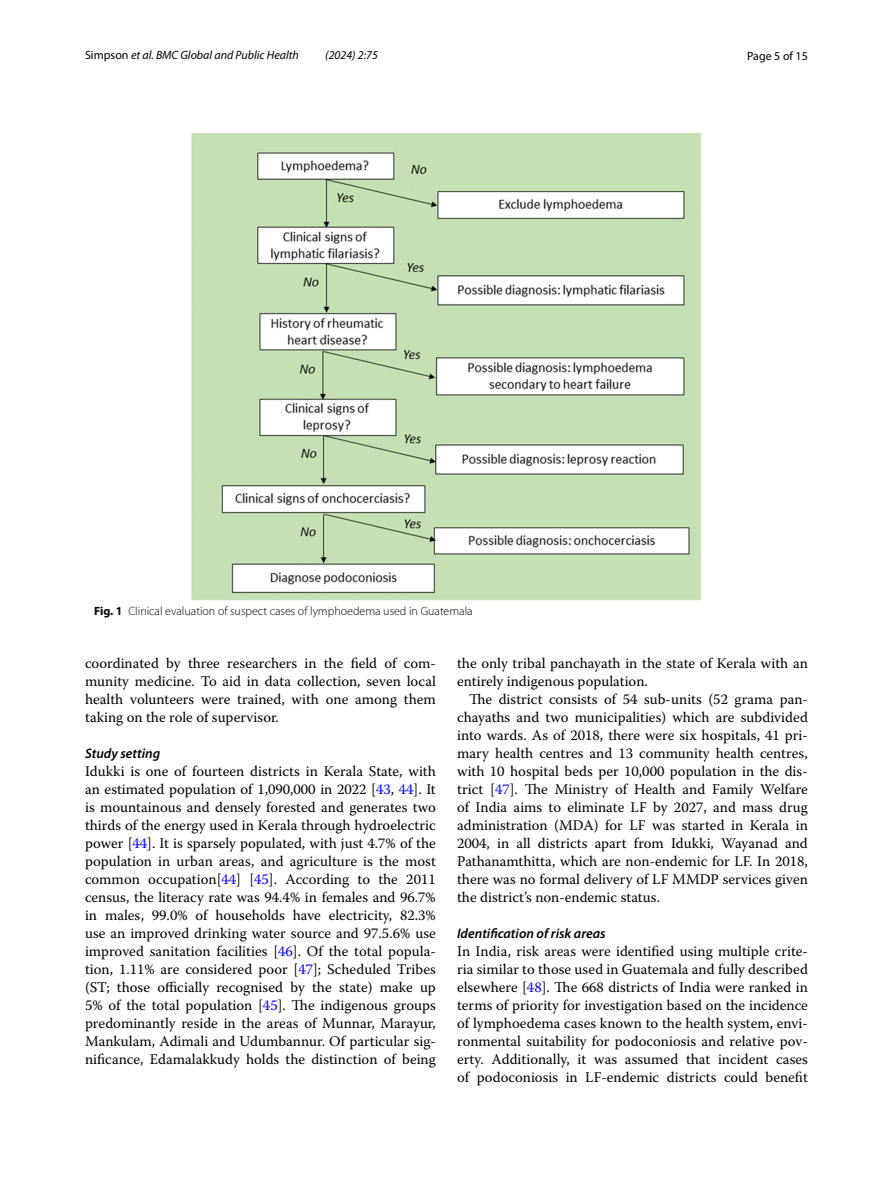
<style>
.page{position:relative;width:893px;height:1187px;background:#fff}
.page>*{position:absolute;margin:0;border:0;box-sizing:border-box;transform-origin:0 0}
.t1{font:14.7px/18px "Warnock Pro";color:#000;text-align:justify}
.t2{font:italic 600 13.8px "Myriad Pro";color:#000}
.t3{font:300 12px "Myriad Pro";color:#000}
.t4{font:italic 12px "Myriad Pro";color:#000}
.t5{font:12px "Myriad Pro";color:#000}
.s1{font-style:normal}
.s2{font-weight:700}
.s3{color:#00f}
</style>
<div class="page">
<img style="left:191px;top:133px;width:511px;height:467px">
<p class="t4" style="left:85px;top:48px;width:215px"><span class="s1">Simpson</span> et al. BMC Global and Public Health</p>
<p class="t4" style="left:325px;top:48px;width:54px">(2024) 2:75</p>
<p class="t5" style="left:747px;top:48px;width:62px">Page 5 of 15</p>
<p class="t3" style="left:94px;top:604px;width:380px"><span class="s2">Fig. 1</span> Clinical evaluation of suspect cases of lymphoedema used in Guatemala</p>
<p class="t1" style="left:85px;top:653px;width:352px">coordinated by three researchers in the field of com&shy;munity medicine. To aid in data collection, seven local health volunteers were trained, with one among them taking on the role of supervisor.</p>
<p class="t2" style="left:85px;top:744px;width:77px">Study setting</p>
<p class="t1" style="left:85px;top:761px;width:352px">Idukki is one of fourteen districts in Kerala State, with an estimated population of 1,090,000 in 2022 [<span class="s3">43</span>, <span class="s3">44</span>]. It is mountainous and densely forested and generates two thirds of the energy used in Kerala through hydroelectric power [<span class="s3">44</span>]. It is sparsely populated, with just 4.7% of the population in urban areas, and agriculture is the most common occupation[<span class="s3">44</span>] [<span class="s3">45</span>]. According to the 2011 census, the literacy rate was 94.4% in females and 96.7% in males, 99.0% of households have electricity, 82.3% use an improved drinking water source and 97.5.6% use improved sanitation facilities [<span class="s3">46</span>]. Of the total popula&shy;tion, 1.11% are considered poor [<span class="s3">47</span>]; Scheduled Tribes (ST; those officially recognised by the state) make up 5% of the total population [<span class="s3">45</span>]. The indigenous groups predominantly reside in the areas of Munnar, Marayur, Mankulam, Adimali and Udumbannur. Of particular sig&shy;nificance, Edamalakkudy holds the distinction of being</p>
<p class="t1" style="left:457px;top:653px;width:352px">the only tribal panchayath in the state of Kerala with an entirely indigenous population.</p>
<p class="t1" style="left:457px;top:689px;width:352px;text-indent:12px">The district consists of 54 sub-units (52 grama pan&shy;chayaths and two municipalities) which are subdivided into wards. As of 2018, there were six hospitals, 41 pri&shy;mary health centres and 13 community health centres, with 10 hospital beds per 10,000 population in the dis&shy;trict [<span class="s3">47</span>]. The Ministry of Health and Family Welfare of India aims to eliminate LF by 2027, and mass drug administration (MDA) for LF was started in Kerala in 2004, in all districts apart from Idukki, Wayanad and Pathanamthitta, which are non-endemic for LF. In 2018, there was no formal delivery of LF MMDP services given the district’s non-endemic status.</p>
<p class="t2" style="left:457px;top:924px;width:150px">Identification of risk areas</p>
<p class="t1" style="left:457px;top:941px;width:352px">In India, risk areas were identified using multiple crite&shy;ria similar to those used in Guatemala and fully described elsewhere [<span class="s3">48</span>]. The 668 districts of India were ranked in terms of priority for investigation based on the incidence of lymphoedema cases known to the health system, envi&shy;ronmental suitability for podoconiosis and relative pov&shy;erty. Additionally, it was assumed that incident cases of podoconiosis in LF-endemic districts could benefit</p>
</div>
